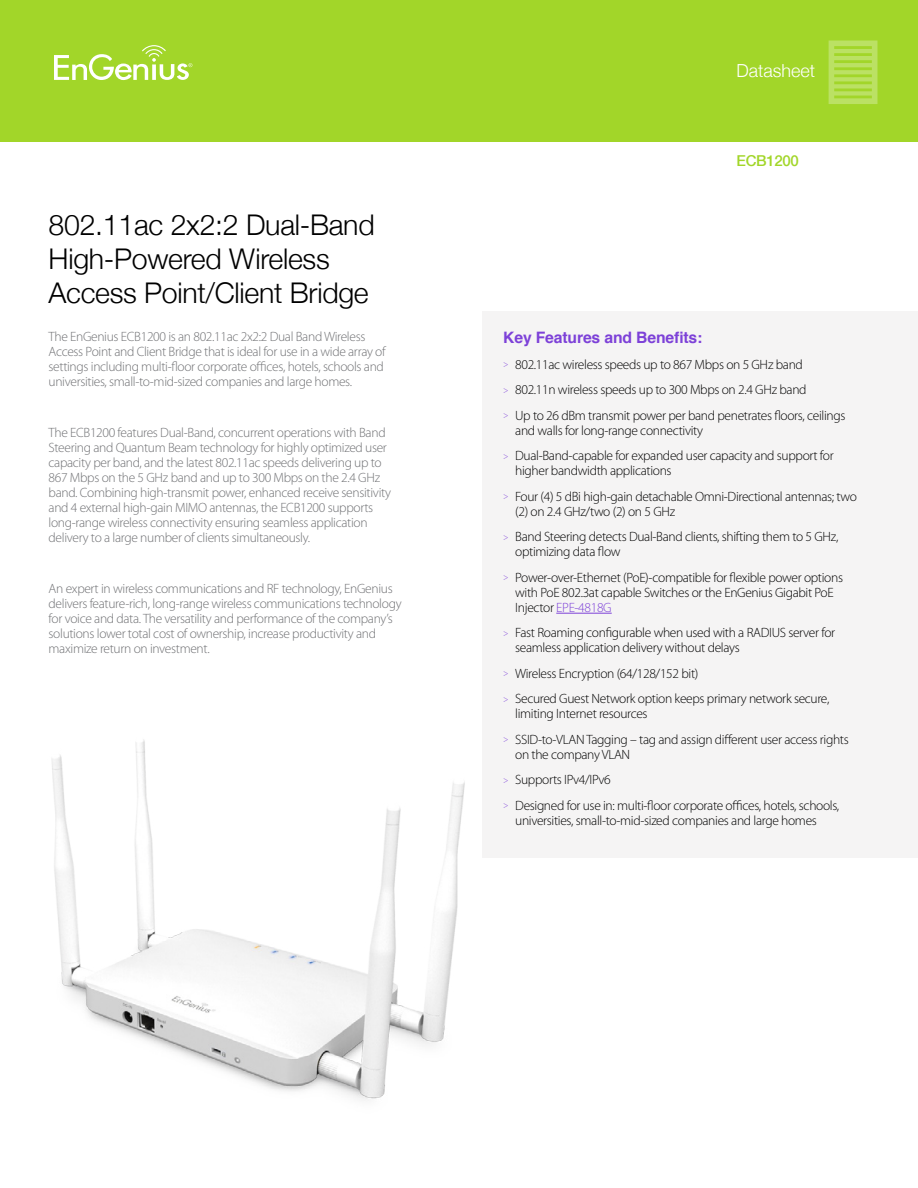
<style>
.page{position:relative;width:918px;height:1188px;background:#fff}
.page>*{position:absolute;margin:0;border:0;box-sizing:border-box;transform-origin:0 0}
.t1{font:300 28.5px/34.2px "Helvetica Neue";letter-spacing:-.01em;color:#000}
.t2{font:300 18px "Helvetica Neue";color:#fff}
.t3{font:700 15.75px "Helvetica";letter-spacing:-.01em;color:#7d41d8}
.t4{font:500 15px "Helvetica Neue";letter-spacing:-.02em;color:#a2d629}
.t5{font:300 13.5px/25.5px "Myriad Pro";letter-spacing:-.025em;color:#000}
.t6{font:300 13.5px/15px "Myriad Pro";letter-spacing:-.025em;color:#6f7073}
.s1{font-size:9px;color:#7d41d8}
.s2{color:#7d41d8}
</style>
<div class="page">
<div style="left:0;top:0;width:918px;height:142px;background:#a2d629"></div>
<svg style="left:54px;top:45px;width:138px;height:35px"></svg>
<svg style="left:829px;top:40px;width:49px;height:64px"></svg>
<div style="left:483px;top:311px;width:435px;height:547px;background:#f5f4f4"></div>
<hr style="left:556px;top:613px;width:56px;height:1px;background:#7d41d8">
<img style="left:51px;top:725px;width:432px;height:376px">
<h1 class="t1" style="left:49px;top:206px;width:328px">802.11ac 2x2:2 Dual-Band<br>High-Powered Wireless<br>Access Point/Client Bridge</h1>
<p class="t6" style="left:49px;top:329px;width:339px">The EnGenius ECB1200 is an 802.11ac 2x2:2 Dual Band Wireless Access Point and Client Bridge that is ideal for use in a wide array of settings including multi-floor corporate offices, hotels, schools and universities, small-to-mid-sized companies and large homes.</p>
<p class="t6" style="left:49px;top:425px;width:344px">The ECB1200 features Dual-Band, concurrent operations with Band Steering and Quantum Beam technology for highly optimized user capacity per band, and the latest 802.11ac speeds delivering up to 867 Mbps on the 5 GHz band and up to 300 Mbps on the 2.4 GHz band. Combining high-transmit power, enhanced receive sensitivity and 4 external high-gain MIMO antennas, the ECB1200 supports long-range wireless connectivity ensuring seamless application delivery to a large number of clients simultaneously.</p>
<p class="t6" style="left:49px;top:581px;width:355px">An expert in wireless communications and RF technology, EnGenius delivers feature-rich, long-range wireless communications technology for voice and data. The versatility and performance of the company’s solutions lower total cost of ownership, increase productivity and maximize return on investment.</p>
<h2 class="t2" style="left:736px;top:56px;width:80px">Datasheet</h2>
<p class="t4" style="left:737px;top:149px;width:64px">ECB1200</p>
<p class="t3" style="left:503px;top:325px;width:201px">Key Features and Benefits:</p>
<p class="t5" style="left:503px;top:351px;width:344px"><span class="s1">&gt;</span> 802.11ac wireless speeds up to 867 Mbps on 5 GHz band<br><span class="s1">&gt;</span> 802.11n wireless speeds up to 300 Mbps on 2.4 GHz band<br><span class="s1">&gt;</span> Up to 26 dBm transmit power per band penetrates floors, ceilings</p>
<p class="t5" style="left:503px;top:417px;width:332px;text-indent:12px">and walls for long-range connectivity<br><span class="s1">&gt;</span> Dual-Band-capable for expanded user capacity and support for</p>
<p class="t5" style="left:503px;top:458px;width:355px;text-indent:12px">higher bandwidth applications<br><span class="s1">&gt;</span> Four (4) 5 dBi high-gain detachable Omni-Directional antennas; two</p>
<p class="t5" style="left:503px;top:498px;width:337px;text-indent:12px">(2) on 2.4 GHz/two (2) on 5 GHz<br><span class="s1">&gt;</span> Band Steering detects Dual-Band clients, shifting them to 5 GHz,</p>
<p class="t5" style="left:503px;top:539px;width:341px;text-indent:12px">optimizing data flow<br><span class="s1">&gt;</span> Power-over-Ethernet (PoE)-compatible for flexible power options</p>
<p class="t5" style="left:515px;top:585px;width:320px;line-height:15px">with PoE 802.3at capable Switches or the EnGenius Gigabit PoE<br>Injector <span class="s2">EPE-4818G</span></p>
<p class="t5" style="left:515px;top:625px;width:322px;line-height:15px;text-indent:-12px"><span class="s1">&gt;</span> Fast Roaming configurable when used with a RADIUS server for seamless application delivery without delays</p>
<p class="t5" style="left:503px;top:660px;width:328px"><span class="s1">&gt;</span> Wireless Encryption (64/128/152 bit)<br><span class="s1">&gt;</span> Secured Guest Network option keeps primary network secure,</p>
<p class="t5" style="left:503px;top:701px;width:347px;text-indent:12px">limiting Internet resources<br><span class="s1">&gt;</span> SSID-to-VLAN Tagging – tag and assign different user access rights</p>
<p class="t5" style="left:503px;top:741px;width:338px;text-indent:12px">on the company VLAN<br><span class="s1">&gt;</span> Supports IPv4/IPv6<br><span class="s1">&gt;</span> Designed for use in: multi-floor corporate offices, hotels, schools,</p>
<p class="t5" style="left:515px;top:807px;width:303px">universities, small-to-mid-sized companies and large homes</p>
</div>
